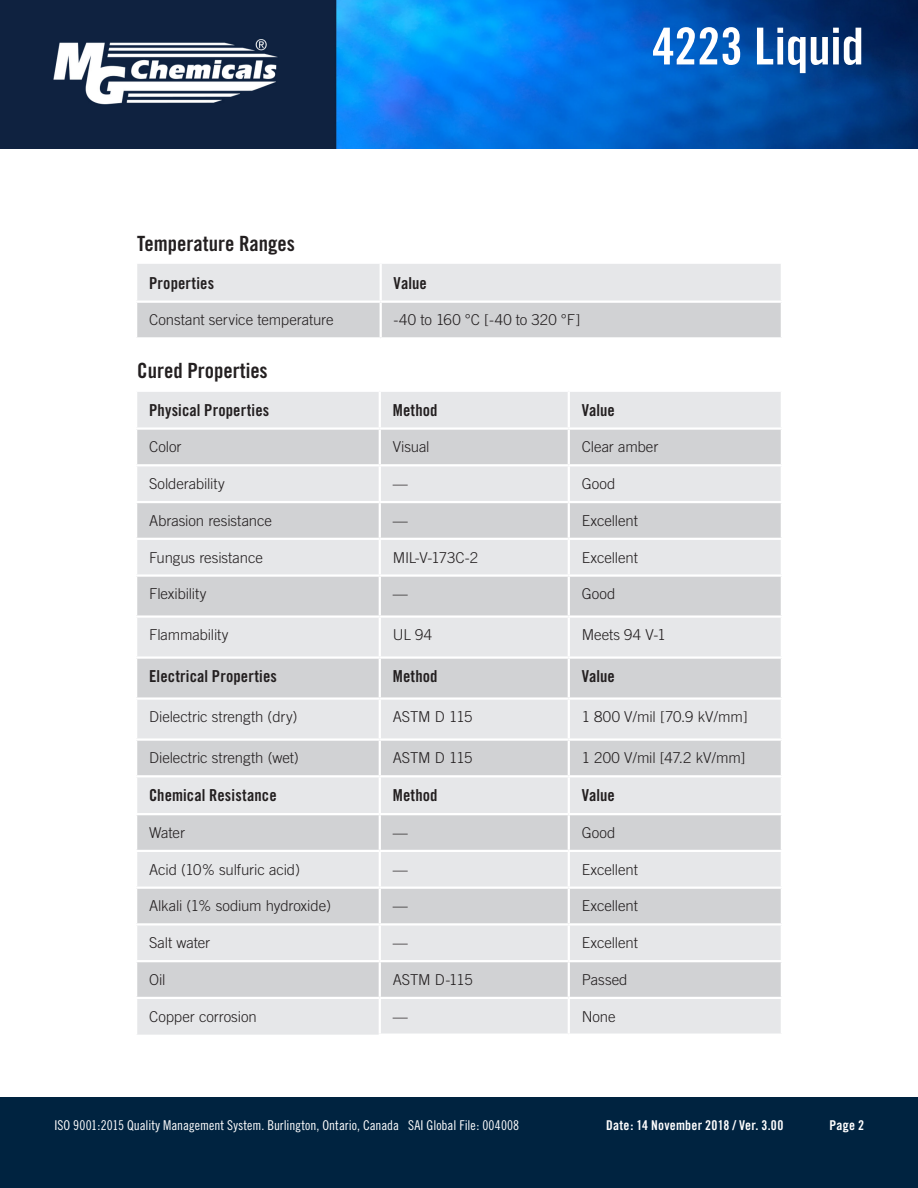
<style>
.page{position:relative;width:918px;height:1188px;background:#fff}
.page>*{position:absolute;margin:0;border:0;box-sizing:border-box;transform-origin:0 0}
.t1{font:51px "Trade Gothic Bold Cond Twenty";letter-spacing:-.005em;color:#fff}
.t2{font:21px "Trade Gothic Bold Cond Twenty";color:#231f20}
.t3{font:16.5px "Trade Gothic Bold Cond Twenty";letter-spacing:.005em;color:#231f20}
.t4{font:300 15px "Trade Gothic";letter-spacing:-.005em;color:#231f20}
.t5{font:13.5px "Trade Gothic Cond Eighteen";color:#fff}
.t6{font:13.5px "Trade Gothic Bold Cond Twenty";letter-spacing:.015em;color:#fff}
</style>
<div class="page">
<img style="left:0;top:0;width:918px;height:149px">
<div style="left:0;top:1097px;width:918px;height:91px;background:#002340"></div>
<svg style="left:137px;top:264px;width:644px;height:73px;background:#dcdddf"></svg>
<hr style="left:380px;top:264px;width:2px;height:37px;background:#fff">
<hr style="left:135px;top:301px;width:246px;height:2px;background:#fff">
<hr style="left:381px;top:301px;width:402px;height:2px;background:#fff">
<hr style="left:380px;top:303px;width:2px;height:34px;background:#fff">
<div style="left:137px;top:392px;width:644px;height:643px;background:#e6e7e9"></div>
<svg style="left:137px;top:430px;width:644px;height:567px;background:#dbdcde"></svg>
<hr style="left:379px;top:392px;width:2px;height:35px;background:#fff">
<hr style="left:568px;top:392px;width:2px;height:35px;background:#fff">
<hr style="left:135px;top:427px;width:245px;height:3px;background:#fff">
<hr style="left:380px;top:427px;width:189px;height:3px;background:#fff">
<hr style="left:379px;top:430px;width:2px;height:34px;background:#fff">
<hr style="left:569px;top:427px;width:214px;height:3px;background:#fff">
<hr style="left:568px;top:430px;width:2px;height:34px;background:#fff">
<hr style="left:135px;top:464px;width:245px;height:2px;background:#fff">
<hr style="left:380px;top:464px;width:189px;height:2px;background:#fff">
<hr style="left:379px;top:466px;width:2px;height:35px;background:#fff">
<hr style="left:569px;top:464px;width:214px;height:2px;background:#fff">
<hr style="left:568px;top:466px;width:2px;height:35px;background:#fff">
<hr style="left:135px;top:501px;width:245px;height:2px;background:#fff">
<hr style="left:380px;top:501px;width:189px;height:2px;background:#fff">
<hr style="left:379px;top:503px;width:2px;height:35px;background:#fff">
<hr style="left:569px;top:501px;width:214px;height:2px;background:#fff">
<hr style="left:568px;top:503px;width:2px;height:35px;background:#fff">
<hr style="left:135px;top:538px;width:245px;height:2px;background:#fff">
<hr style="left:380px;top:538px;width:189px;height:2px;background:#fff">
<hr style="left:379px;top:540px;width:2px;height:34px;background:#fff">
<hr style="left:569px;top:538px;width:214px;height:2px;background:#fff">
<hr style="left:568px;top:540px;width:2px;height:34px;background:#fff">
<hr style="left:135px;top:574px;width:245px;height:3px;background:#fff">
<hr style="left:380px;top:574px;width:189px;height:3px;background:#fff">
<hr style="left:379px;top:577px;width:2px;height:38px;background:#fff">
<hr style="left:569px;top:574px;width:214px;height:3px;background:#fff">
<hr style="left:568px;top:577px;width:2px;height:38px;background:#fff">
<hr style="left:135px;top:615px;width:245px;height:3px;background:#fff">
<hr style="left:380px;top:615px;width:189px;height:3px;background:#fff">
<hr style="left:379px;top:618px;width:2px;height:38px;background:#fff">
<hr style="left:569px;top:615px;width:214px;height:3px;background:#fff">
<hr style="left:568px;top:618px;width:2px;height:38px;background:#fff">
<hr style="left:135px;top:656px;width:245px;height:3px;background:#fff">
<hr style="left:380px;top:656px;width:189px;height:3px;background:#fff">
<hr style="left:379px;top:659px;width:2px;height:38px;background:#fff">
<hr style="left:569px;top:656px;width:214px;height:3px;background:#fff">
<hr style="left:568px;top:659px;width:2px;height:38px;background:#fff">
<hr style="left:135px;top:697px;width:245px;height:3px;background:#fff">
<hr style="left:380px;top:697px;width:189px;height:3px;background:#fff">
<hr style="left:379px;top:700px;width:2px;height:38px;background:#fff">
<hr style="left:569px;top:697px;width:214px;height:3px;background:#fff">
<hr style="left:568px;top:700px;width:2px;height:38px;background:#fff">
<hr style="left:135px;top:738px;width:245px;height:3px;background:#fff">
<hr style="left:380px;top:738px;width:189px;height:3px;background:#fff">
<hr style="left:379px;top:741px;width:2px;height:34px;background:#fff">
<hr style="left:569px;top:738px;width:214px;height:3px;background:#fff">
<hr style="left:568px;top:741px;width:2px;height:34px;background:#fff">
<hr style="left:135px;top:775px;width:245px;height:2px;background:#fff">
<hr style="left:380px;top:775px;width:189px;height:2px;background:#fff">
<hr style="left:379px;top:777px;width:2px;height:36px;background:#fff">
<hr style="left:569px;top:775px;width:214px;height:2px;background:#fff">
<hr style="left:568px;top:777px;width:2px;height:36px;background:#fff">
<hr style="left:135px;top:813px;width:245px;height:2px;background:#fff">
<hr style="left:380px;top:813px;width:189px;height:2px;background:#fff">
<hr style="left:379px;top:815px;width:2px;height:35px;background:#fff">
<hr style="left:569px;top:813px;width:214px;height:2px;background:#fff">
<hr style="left:568px;top:815px;width:2px;height:35px;background:#fff">
<hr style="left:135px;top:850px;width:245px;height:2px;background:#fff">
<hr style="left:380px;top:850px;width:189px;height:2px;background:#fff">
<hr style="left:379px;top:852px;width:2px;height:35px;background:#fff">
<hr style="left:569px;top:850px;width:214px;height:2px;background:#fff">
<hr style="left:568px;top:852px;width:2px;height:35px;background:#fff">
<hr style="left:135px;top:887px;width:245px;height:2px;background:#fff">
<hr style="left:380px;top:887px;width:189px;height:2px;background:#fff">
<hr style="left:379px;top:889px;width:2px;height:34px;background:#fff">
<hr style="left:569px;top:887px;width:214px;height:2px;background:#fff">
<hr style="left:568px;top:889px;width:2px;height:34px;background:#fff">
<hr style="left:135px;top:923px;width:245px;height:3px;background:#fff">
<hr style="left:380px;top:923px;width:189px;height:3px;background:#fff">
<hr style="left:379px;top:926px;width:2px;height:34px;background:#fff">
<hr style="left:569px;top:923px;width:214px;height:3px;background:#fff">
<hr style="left:568px;top:926px;width:2px;height:34px;background:#fff">
<hr style="left:135px;top:960px;width:245px;height:2px;background:#fff">
<hr style="left:380px;top:960px;width:189px;height:2px;background:#fff">
<hr style="left:379px;top:962px;width:2px;height:35px;background:#fff">
<hr style="left:569px;top:960px;width:214px;height:2px;background:#fff">
<hr style="left:568px;top:962px;width:2px;height:35px;background:#fff">
<hr style="left:135px;top:997px;width:245px;height:2px;background:#fff">
<hr style="left:380px;top:997px;width:189px;height:2px;background:#fff">
<hr style="left:379px;top:999px;width:2px;height:35px;background:#fff">
<hr style="left:569px;top:997px;width:214px;height:2px;background:#fff">
<hr style="left:568px;top:999px;width:2px;height:35px;background:#fff">
<hr style="left:379px;top:1034px;width:190px;height:2px;background:#fff">
<hr style="left:569px;top:1034px;width:214px;height:2px;background:#fff">
<h1 class="t1" style="left:652px;top:15px;width:213px">4223 Liquid</h1>
<h2 class="t2" style="left:137px;top:231px;width:159px">Temperature Ranges</h2>
<p class="t3" style="left:149px;top:273px;width:67px">Properties</p>
<p class="t3" style="left:394px;top:273px;width:35px">Value</p>
<p class="t4" style="left:149px;top:311px;width:186px">Constant service temperature</p>
<p class="t4" style="left:394px;top:311px;width:188px">-40 to 160 °C [-40 to 320 °F]</p>
<h2 class="t2" style="left:137px;top:358px;width:132px">Cured Properties</h2>
<p class="t3" style="left:149px;top:400px;width:122px">Physical Properties</p>
<p class="t3" style="left:393px;top:400px;width:46px">Method</p>
<p class="t3" style="left:582px;top:400px;width:35px">Value</p>
<p class="t4" style="left:149px;top:438px;width:34px">Color</p>
<p class="t4" style="left:393px;top:438px;width:38px">Visual</p>
<p class="t4" style="left:582px;top:438px;width:78px">Clear amber</p>
<p class="t4" style="left:149px;top:475px;width:77px">Solderability</p>
<p class="t4" style="left:393px;top:475px;width:16px">—</p>
<p class="t4" style="left:582px;top:475px;width:35px">Good</p>
<p class="t4" style="left:149px;top:512px;width:125px">Abrasion resistance</p>
<p class="t4" style="left:393px;top:512px;width:16px">—</p>
<p class="t4" style="left:582px;top:512px;width:58px">Excellent</p>
<p class="t4" style="left:149px;top:548px;width:115px">Fungus resistance</p>
<p class="t4" style="left:393px;top:548px;width:87px">MIL-V-173C-2</p>
<p class="t4" style="left:582px;top:548px;width:58px">Excellent</p>
<p class="t4" style="left:149px;top:585px;width:59px">Flexibility</p>
<p class="t4" style="left:393px;top:585px;width:16px">—</p>
<p class="t4" style="left:582px;top:585px;width:35px">Good</p>
<p class="t4" style="left:149px;top:626px;width:81px">Flammability</p>
<p class="t4" style="left:393px;top:626px;width:41px">UL 94</p>
<p class="t4" style="left:582px;top:626px;width:85px">Meets 94 V-1</p>
<p class="t3" style="left:149px;top:667px;width:129px">Electrical Properties</p>
<p class="t3" style="left:393px;top:667px;width:46px">Method</p>
<p class="t3" style="left:582px;top:667px;width:35px">Value</p>
<p class="t4" style="left:149px;top:708px;width:150px">Dielectric strength (dry)</p>
<p class="t4" style="left:393px;top:708px;width:81px">ASTM D 115</p>
<p class="t4" style="left:582px;top:708px;width:167px">1 800 V/mil [70.9 kV/mm]</p>
<p class="t4" style="left:149px;top:749px;width:151px">Dielectric strength (wet)</p>
<p class="t4" style="left:393px;top:749px;width:81px">ASTM D 115</p>
<p class="t4" style="left:582px;top:749px;width:165px">1 200 V/mil [47.2 kV/mm]</p>
<p class="t3" style="left:149px;top:785px;width:129px">Chemical Resistance</p>
<p class="t3" style="left:393px;top:785px;width:46px">Method</p>
<p class="t3" style="left:582px;top:785px;width:35px">Value</p>
<p class="t4" style="left:149px;top:824px;width:37px">Water</p>
<p class="t4" style="left:393px;top:824px;width:16px">—</p>
<p class="t4" style="left:582px;top:824px;width:35px">Good</p>
<p class="t4" style="left:149px;top:860px;width:152px">Acid (10% sulfuric acid)</p>
<p class="t4" style="left:393px;top:860px;width:16px">—</p>
<p class="t4" style="left:582px;top:860px;width:58px">Excellent</p>
<p class="t4" style="left:149px;top:897px;width:184px">Alkali (1% sodium hydroxide)</p>
<p class="t4" style="left:393px;top:897px;width:16px">—</p>
<p class="t4" style="left:582px;top:897px;width:58px">Excellent</p>
<p class="t4" style="left:149px;top:934px;width:63px">Salt water</p>
<p class="t4" style="left:393px;top:934px;width:16px">—</p>
<p class="t4" style="left:582px;top:934px;width:58px">Excellent</p>
<p class="t4" style="left:149px;top:971px;width:18px">Oil</p>
<p class="t4" style="left:393px;top:971px;width:81px">ASTM D-115</p>
<p class="t4" style="left:582px;top:971px;width:47px">Passed</p>
<p class="t4" style="left:149px;top:1007px;width:109px">Copper corrosion</p>
<p class="t4" style="left:393px;top:1007px;width:16px">—</p>
<p class="t4" style="left:582px;top:1007px;width:35px">None</p>
<p class="t5" style="left:54px;top:1117px;width:466px">ISO 9001:2015 Quality Management System. Burlington, Ontario, Canada SAI Global File: 004008</p>
<p class="t6" style="left:606px;top:1117px;width:179px">Date: 14 November 2018 / Ver. 3.00</p>
<p class="t6" style="left:829px;top:1117px;width:36px">Page 2</p>
</div>
